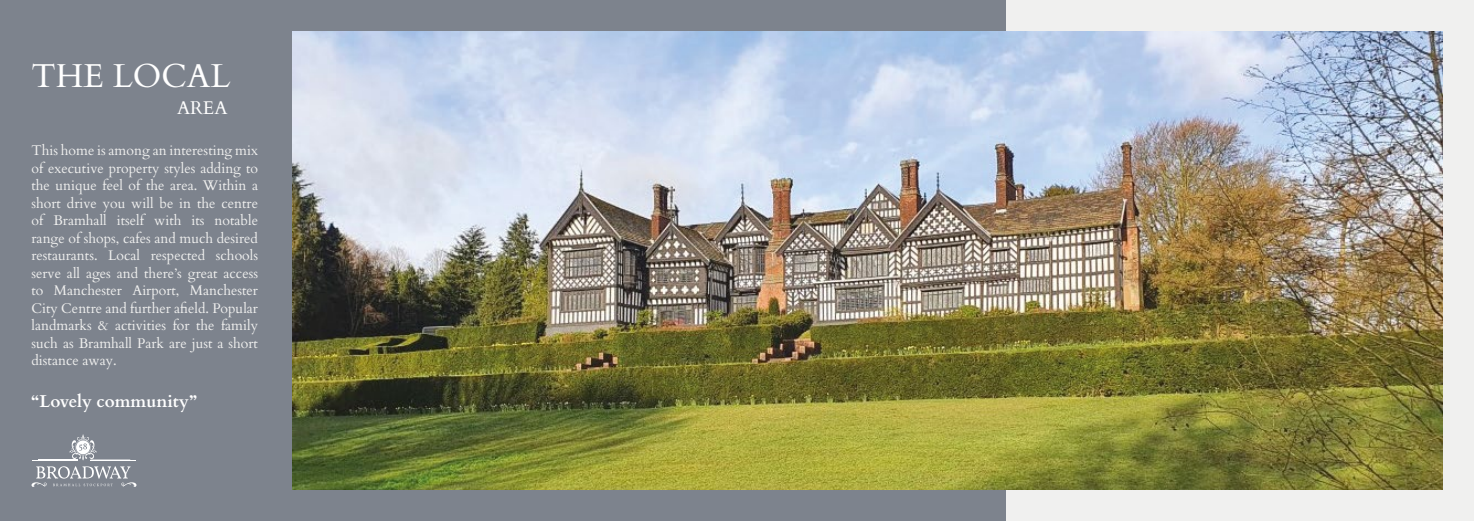
<style>
.page{position:relative;width:1474px;height:521px;background:#fff}
.page>*{position:absolute;margin:0;border:0;box-sizing:border-box;transform-origin:0 0}
.t1{font:33.16px "Cardo";color:#fff}
.t2{font:18.46px "Cardo";color:#fff}
.t3{font:700 17.15px "Cardo";color:#fff}
.t4{font:14px/17.5px "Cardo";color:#f0f0ef;text-align:justify}
</style>
<div class="page">
<div style="left:1005px;top:0;width:468px;height:521px;background:#f0f0ef"></div>
<div style="left:0;top:0;width:1005px;height:521px;background:#7d838d"></div>
<img style="left:293px;top:32px;width:1149px;height:457px">
<svg style="left:69px;top:434px;width:28px;height:26px"></svg>
<hr style="left:38px;top:459px;width:39px;height:1px;background:#fff">
<hr style="left:32px;top:460px;width:45px;height:1px;background:#fff">
<hr style="left:90px;top:459px;width:40px;height:1px;background:#fff">
<hr style="left:90px;top:460px;width:46px;height:1px;background:#fff">
<svg style="left:31px;top:466px;width:106px;height:21px"></svg>
<h1 class="t1" style="left:32px;top:50px;width:200px">THE LOCAL</h1>
<h2 class="t2" style="left:177px;top:92px;width:52px">AREA</h2>
<p class="t4" style="left:32px;top:141px;width:228px">This home is among an interesting mix of executive property styles adding to the unique feel of the area. Within a short drive you will be in the centre of Bramhall itself with its notable range of shops, cafes and much desired restaurants. Local respected schools serve all ages and there’s great access to Manchester Airport, Manchester City Centre and further afield. Popular landmarks &amp; activities for the family such as Bramhall Park are just a short distance away.</p>
<p class="t3" style="left:32px;top:388px;width:167px">“Lovely community”</p>
</div>
